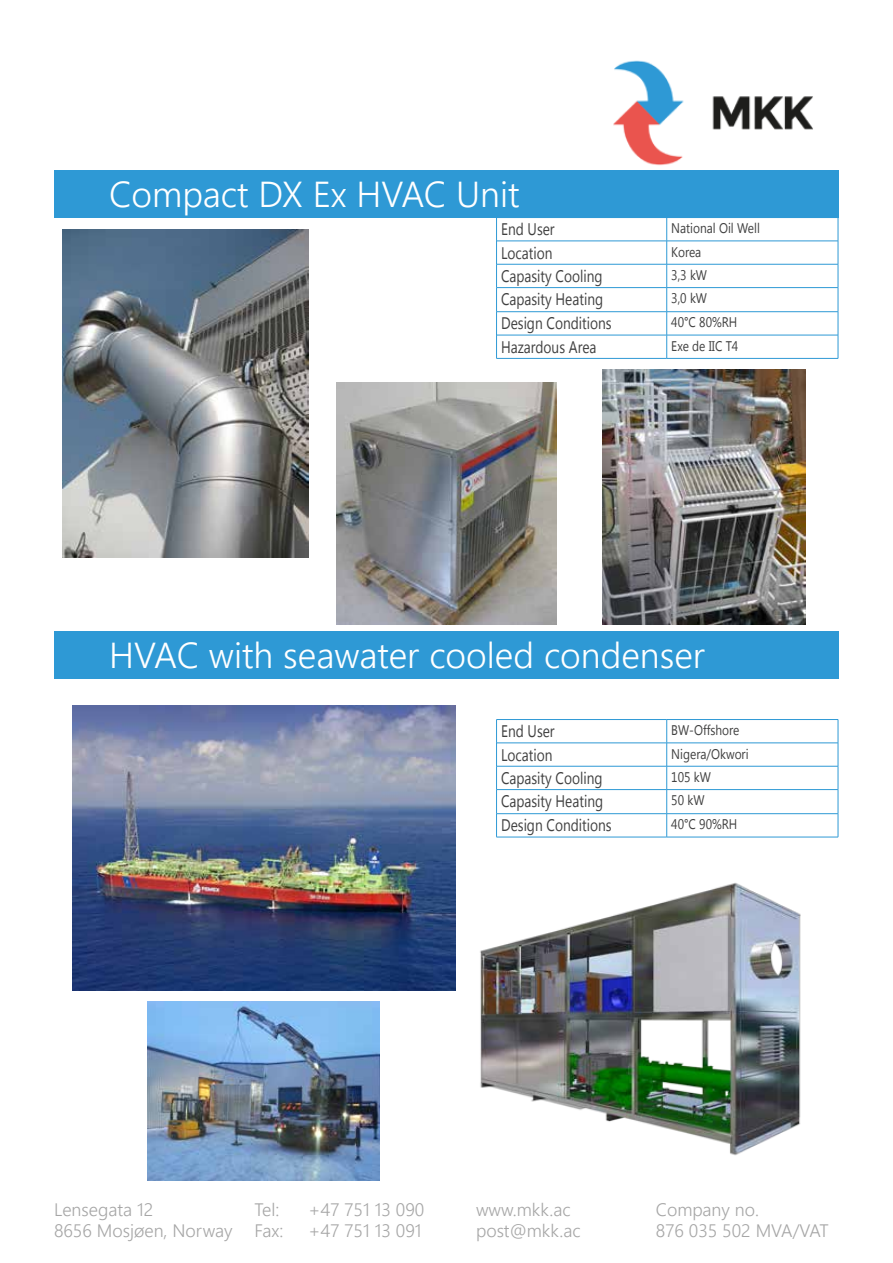
<style>
.page{position:relative;width:893px;height:1263px;background:#fff}
.page>*{position:absolute;margin:0;border:0;box-sizing:border-box;transform-origin:0 0}
.t1{font:300 36px "Segoe UI";color:#fff}
.t2{font:300 18px/21.6px "Segoe UI";color:#a6a6a6}
.t3{font:16.8px "Segoe UI";color:#404040;scale:.82 1}
.t4{font:13.95px "Segoe UI";color:#404040;scale:.85 1}
</style>
<div class="page">
<div style="left:54px;top:170px;width:785px;height:47px;background:#2e99d5"></div>
<img style="left:613px;top:60px;width:200px;height:106px">
<div style="left:54px;top:631px;width:785px;height:48px;background:#2e99d5"></div>
<img style="left:62px;top:230px;width:246px;height:328px">
<img style="left:602px;top:369px;width:203px;height:256px">
<img style="left:336px;top:382px;width:221px;height:243px">
<hr style="left:496px;top:217px;width:171px;height:1px;background:#2e99d5">
<hr style="left:667px;top:217px;width:171px;height:1px;background:#2e99d5">
<hr style="left:497px;top:241px;width:170px;height:1px;background:#2e99d5">
<hr style="left:667px;top:241px;width:171px;height:1px;background:#2e99d5">
<hr style="left:497px;top:264px;width:170px;height:1px;background:#2e99d5">
<hr style="left:667px;top:264px;width:171px;height:1px;background:#2e99d5">
<hr style="left:497px;top:287px;width:170px;height:1px;background:#2e99d5">
<hr style="left:667px;top:287px;width:171px;height:1px;background:#2e99d5">
<hr style="left:497px;top:311px;width:170px;height:1px;background:#2e99d5">
<hr style="left:667px;top:311px;width:171px;height:1px;background:#2e99d5">
<hr style="left:497px;top:335px;width:170px;height:1px;background:#2e99d5">
<hr style="left:667px;top:335px;width:171px;height:1px;background:#2e99d5">
<hr style="left:496px;top:358px;width:171px;height:1px;background:#2e99d5">
<hr style="left:667px;top:358px;width:171px;height:1px;background:#2e99d5">
<svg style="left:496px;top:218px;width:1px;height:140px"></svg>
<svg style="left:666px;top:218px;width:1px;height:140px"></svg>
<svg style="left:838px;top:218px;width:1px;height:140px"></svg>
<img style="left:480px;top:883px;width:321px;height:273px">
<img style="left:72px;top:706px;width:383px;height:284px">
<hr style="left:496px;top:719px;width:171px;height:1px;background:#2e99d5">
<hr style="left:667px;top:719px;width:171px;height:1px;background:#2e99d5">
<hr style="left:497px;top:743px;width:170px;height:1px;background:#2e99d5">
<hr style="left:667px;top:743px;width:171px;height:1px;background:#2e99d5">
<hr style="left:497px;top:766px;width:170px;height:1px;background:#2e99d5">
<hr style="left:667px;top:766px;width:171px;height:1px;background:#2e99d5">
<hr style="left:497px;top:789px;width:170px;height:1px;background:#2e99d5">
<hr style="left:667px;top:789px;width:171px;height:1px;background:#2e99d5">
<hr style="left:497px;top:813px;width:170px;height:1px;background:#2e99d5">
<hr style="left:667px;top:813px;width:171px;height:1px;background:#2e99d5">
<hr style="left:496px;top:837px;width:171px;height:1px;background:#2e99d5">
<hr style="left:667px;top:837px;width:171px;height:1px;background:#2e99d5">
<svg style="left:496px;top:720px;width:1px;height:117px"></svg>
<svg style="left:666px;top:720px;width:1px;height:117px"></svg>
<svg style="left:838px;top:720px;width:1px;height:117px"></svg>
<img style="left:147px;top:1001px;width:233px;height:180px">
<h1 class="t1" style="left:109px;top:167px;width:412px">Compact DX Ex HVAC Unit</h1>
<p class="t3" style="left:501px;top:218px;width:67px">End User</p>
<p class="t4" style="left:671px;top:219px;width:106px">National Oil Well</p>
<p class="t3" style="left:501px;top:241px;width:64px">Location</p>
<p class="t4" style="left:671px;top:242px;width:37px">Korea</p>
<p class="t3" style="left:501px;top:264px;width:125px">Capasity Cooling</p>
<p class="t4" style="left:671px;top:265px;width:44px">3,3 kW</p>
<p class="t3" style="left:501px;top:288px;width:126px">Capasity Heating</p>
<p class="t4" style="left:671px;top:289px;width:44px">3,0 kW</p>
<p class="t3" style="left:501px;top:312px;width:136px">Design Conditions</p>
<p class="t4" style="left:671px;top:313px;width:79px">40°C 80%RH</p>
<p class="t3" style="left:501px;top:335px;width:118px">Hazardous Area</p>
<p class="t4" style="left:671px;top:336px;width:80px">Exe de IIC T4</p>
<h1 class="t1" style="left:109px;top:628px;width:597px">HVAC with seawater cooled condenser</h1>
<p class="t3" style="left:501px;top:720px;width:67px">End User</p>
<p class="t4" style="left:671px;top:721px;width:82px">BW-Offshore</p>
<p class="t3" style="left:501px;top:743px;width:64px">Location</p>
<p class="t4" style="left:671px;top:744px;width:93px">Nigera/Okwori</p>
<p class="t3" style="left:501px;top:766px;width:125px">Capasity Cooling</p>
<p class="t4" style="left:671px;top:767px;width:48px">105 kW</p>
<p class="t3" style="left:501px;top:790px;width:126px">Capasity Heating</p>
<p class="t4" style="left:671px;top:791px;width:40px">50 kW</p>
<p class="t3" style="left:501px;top:814px;width:136px">Design Conditions</p>
<p class="t4" style="left:671px;top:815px;width:79px">40°C 90%RH</p>
<p class="t2" style="left:54px;top:1198px;width:180px">Lensegata 12<br>8656 Mosjøen, Norway</p>
<p class="t2" style="left:255px;top:1198px;width:26px">Tel:</p>
<p class="t2" style="left:309px;top:1198px;width:117px">+47 751 13 090</p>
<p class="t2" style="left:255px;top:1219px;width:30px">Fax:</p>
<p class="t2" style="left:309px;top:1219px;width:115px">+47 751 13 091</p>
<p class="t2" style="left:476px;top:1198px;width:106px">www.mkk.ac post@mkk.ac</p>
<p class="t2" style="left:656px;top:1198px;width:175px">Company no.<br>876 035 502 MVA/VAT</p>
</div>
